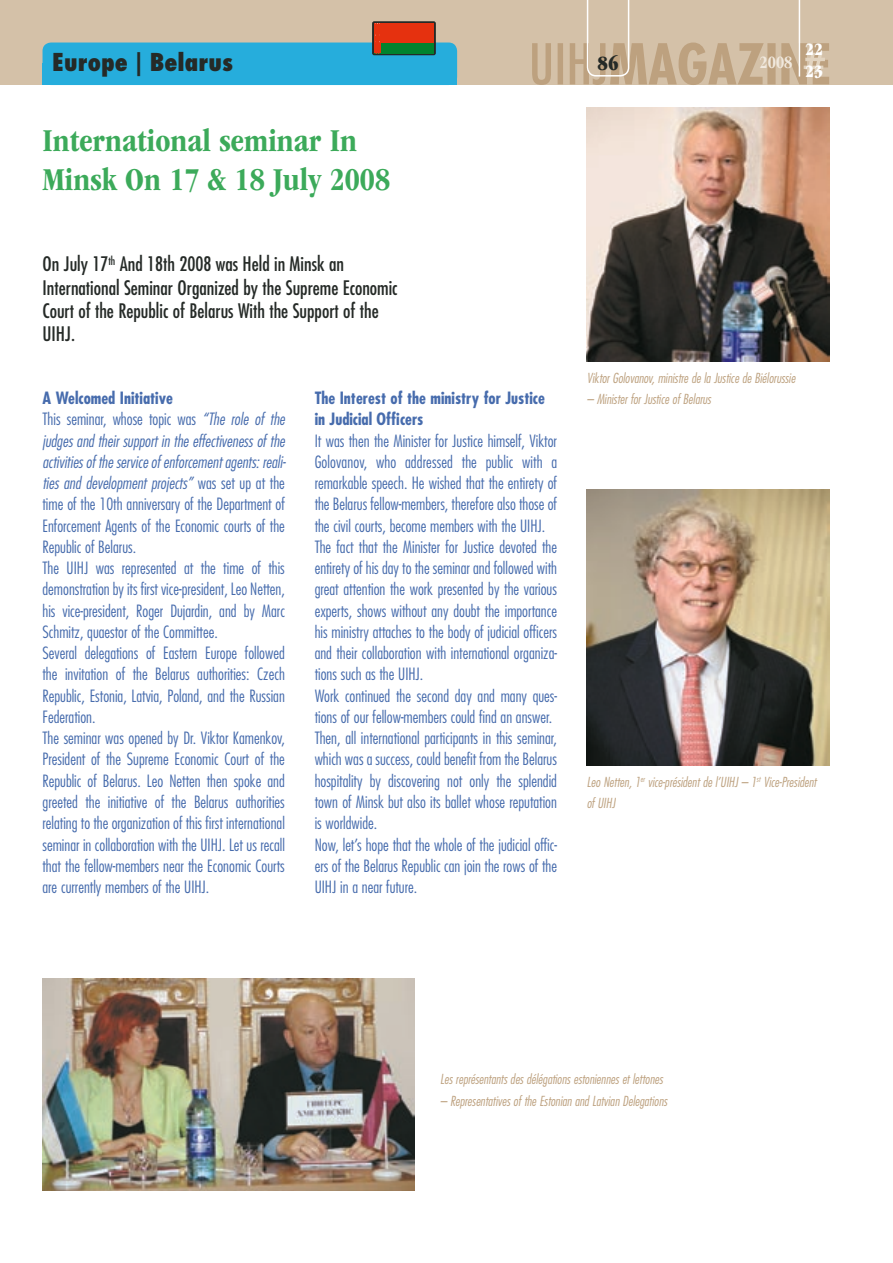
<style>
.page{position:relative;width:893px;height:1263px;background:#fff}
.page>*{position:absolute;margin:0;border:0;box-sizing:border-box;transform-origin:0 0}
.t1{font:700 condensed 33px/39.6px "ITC Garamond Std";color:#3caa5a}
.t2{font:800 condensed 24px "Futura Std";color:#252a27}
.t3{font:21px "ITC Garamond Std Ult Cond";color:#252a27}
.t4{font:condensed 19.5px/23.4px "Futura Std";color:#252a27}
.t5{font:700 condensed 18px "ITC Garamond Std";color:#f1e9de}
.t6{font:18px "ITC Garamond Std Ult Cond";color:#fff}
.t7{font:300 condensed 16.5px/21.3px "Futura Std";color:#476cad}
.t8{font:700 condensed 16.5px/21.3px "Futura Std";color:#476cad}
.t9{font:italic 300 condensed 13.5px/21.3px "Futura Std";color:#bda17f}
.s1{font-weight:700}
.s2{font-style:italic}
</style>
<div class="page">
<div style="left:0;top:0;width:893px;height:85px;background:#d4c1a8"></div>
<svg style="left:532px;top:0;width:297px;height:85px"></svg>
<div style="left:43px;top:43px;width:414px;height:42px;background:#26addc;border-radius:9px"></div>
<svg style="left:372px;top:21px;width:64px;height:34px"></svg>
<div style="left:374px;top:23px;width:60px;height:30px;background:#e5310f"></div>
<div style="left:374px;top:43px;width:60px;height:10px;background:#00832e"></div>
<hr style="left:374px;top:23px;width:1px;height:30px;background:#e5310f">
<svg style="left:375px;top:23px;width:6px;height:30px"></svg>
<img style="left:587px;top:107px;width:242px;height:254px">
<img style="left:587px;top:489px;width:242px;height:276px">
<img style="left:43px;top:978px;width:372px;height:213px">
<h2 class="t2" style="left:52px;top:47px;width:182px">Europe | Belarus</h2>
<h1 class="t1" style="left:43px;top:121px;width:349px">International seminar In<br>Minsk On 17 &amp; 18 July 2008</h1>
<p class="t4" style="left:43px;top:252px;width:357px">On July 17<sup>th</sup> And 18th 2008 was Held in Minsk an International Seminar Organized by the Supreme Economic Court of the Republic of Belarus With the Support of the UIHJ.</p>
<p class="t7" style="left:43px;top:387px;width:245px"><span class="s1">A Welcomed Initiative<br></span>This seminar, whose topic was <span class="s2">“The role of the judges and their support in the effectiveness of the activities of the service of enforcement agents: reali&shy;ties and development projects”</span> was set up at the time of the 10th anniversary of the Department of Enforcement Agents of the Economic courts of the Republic of Belarus.<br>The UIHJ was represented at the time of this demonstration by its first vice-president, Leo Netten, his vice-president, Roger Dujardin, and by Marc Schmitz, quaestor of the Committee.<br>Several delegations of Eastern Europe followed the invitation of the Belarus authorities: Czech Republic, Estonia, Latvia, Poland, and the Russian Federation.<br>The seminar was opened by Dr. Viktor Kamenkov, President of the Supreme Economic Court of the Republic of Belarus. Leo Netten then spoke and greeted the initiative of the Belarus authorities relating to the organization of this first international seminar in collaboration with the UIHJ. Let us recall that the fellow-members near the Economic Courts are currently members of the UIHJ.</p>
<p class="t8" style="left:315px;top:387px;width:232px">The Interest of the ministry for Justice in Judicial Officers</p>
<p class="t7" style="left:315px;top:430px;width:244px">It was then the Minister for Justice himself, Viktor Golovanov, who addressed the public with a remarkable speech. He wished that the entirety of the Belarus fellow-members, therefore also those of the civil courts, become members with the UIHJ.<br>The fact that the Minister for Justice devoted the entirety of his day to the seminar and followed with great attention the work presented by the various experts, shows without any doubt the importance his ministry attaches to the body of judicial officers and their collaboration with international organiza&shy;tions such as the UIHJ.<br>Work continued the second day and many ques&shy;tions of our fellow-members could find an answer.<br>Then, all international participants in this seminar, which was a success, could benefit from the Belarus hospitality by discovering not only the splendid town of Minsk but also its ballet whose reputation is worldwide.<br>Now, let’s hope that the whole of the judicial offic&shy;ers of the Belarus Republic can join the rows of the UIHJ in a near future.</p>
<p class="t3" style="left:598px;top:51px;width:22px">86</p>
<p class="t5" style="left:759px;top:52px;width:34px">2008</p>
<p class="t6" style="left:805px;top:39px;width:19px">22</p>
<p class="t6" style="left:805px;top:61px;width:19px">23</p>
<p class="t9" style="left:587px;top:367px;width:210px">Viktor Golovanov, ministre de la Justice de Biélorussie</p>
<p class="t9" style="left:587px;top:389px;width:126px">– Minister for Justice of Belarus</p>
<p class="t9" style="left:587px;top:771px;width:231px">Leo Netten, 1<sup>er</sup> vice-président de l’UIHJ – 1<sup>st</sup> Vice-President of UIHJ</p>
<p class="t9" style="left:440px;top:1069px;width:224px">Les représentants des délégations estoniennes et lettones</p>
<p class="t9" style="left:440px;top:1090px;width:229px">– Representatives of the Estonian and Latvian Delegations</p>
</div>
